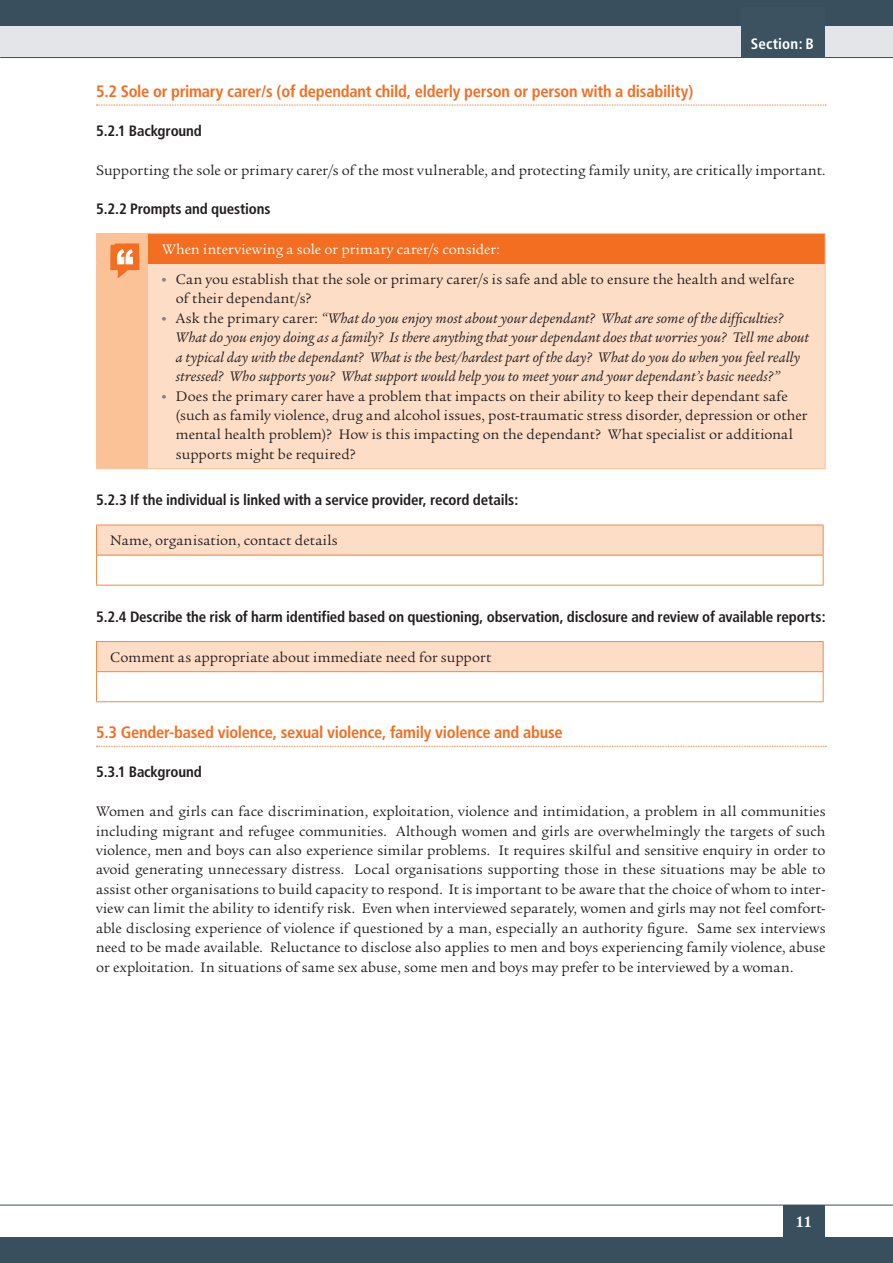
<style>
.page{position:relative;width:893px;height:1263px;background:#fff}
.page>*{position:absolute;margin:0;border:0;box-sizing:border-box;transform-origin:0 0}
.Subheading_2{font:700 condensed 16.5px "Frutiger";letter-spacing:-.015em;color:#f36e21}
.t1{font:700 16.5px "Legacy Serif Std";color:#fff}
.Paragraph_-_with_spa{font:15px/19.5px "Legacy Serif Std";letter-spacing:.01em;color:#231f20}
.t2{font:italic 15px/19.5px "Legacy Serif Std";letter-spacing:.01em;color:#231f20}
.Subheading_3{font:700 condensed 15px "Frutiger";letter-spacing:-.01em;color:#231f20}
.Text{font:15px "Legacy Serif Std";letter-spacing:.01em;color:#231f20}
.Text-2{font:15px "Legacy Serif Std";letter-spacing:.005em;color:#fff}
.t3{font:700 condensed 15px "Frutiger";letter-spacing:.01em;color:#fff}
.s1{font-size:31.5px;color:#808285}
.s2{font-style:normal;font-size:31.5px;color:#808285}
.s3{font-style:normal}
</style>
<div class="page">
<div style="left:0;top:7px;width:893px;height:50px;background:#e3e5e9"></div>
<div style="left:783px;top:1205px;width:41px;height:32px;background:#3a4f5e"></div>
<hr style="left:0;top:1205px;width:893px;height:1px;background:#3a4f5e">
<div style="left:0;top:0;width:893px;height:26px;background:#3a4f5e"></div>
<div style="left:0;top:1237px;width:893px;height:26px;background:#3a4f5e"></div>
<hr style="left:0;top:57px;width:893px;height:1px;background:#3a4f5e">
<div style="left:742px;top:7px;width:83px;height:51px;background:#3d5261"></div>
<svg style="left:97px;top:105px;width:729px;height:1px"></svg>
<svg style="left:97px;top:746px;width:729px;height:1px"></svg>
<div style="left:97px;top:234px;width:51px;height:235px;background:#fbc197"></div>
<div style="left:148px;top:234px;width:677px;height:30px;background:#f36e21"></div>
<div style="left:148px;top:264px;width:677px;height:205px;background:#fdddc6"></div>
<hr style="left:96px;top:233px;width:52px;height:1px;background:#fbc197">
<hr style="left:96px;top:234px;width:1px;height:30px;background:#fbc197">
<hr style="left:96px;top:264px;width:1px;height:204px;background:#fbc197">
<hr style="left:96px;top:468px;width:52px;height:1px;background:#fbc197">
<hr style="left:148px;top:233px;width:677px;height:1px;background:#fbc197">
<hr style="left:825px;top:234px;width:1px;height:30px;background:#fbc197">
<hr style="left:825px;top:264px;width:1px;height:204px;background:#fbc197">
<hr style="left:148px;top:468px;width:677px;height:1px;background:#fbc197">
<svg style="left:110px;top:243px;width:30px;height:36px"></svg>
<div style="left:97px;top:525px;width:726px;height:30px;background:#fdddc6"></div>
<hr style="left:96px;top:525px;width:727px;height:1px;background:#f68945">
<hr style="left:96px;top:525px;width:1px;height:30px;background:#f68945">
<hr style="left:823px;top:525px;width:1px;height:30px;background:#f68945">
<hr style="left:96px;top:555px;width:727px;height:1px;background:#f68945">
<hr style="left:96px;top:555px;width:1px;height:30px;background:#f68945">
<hr style="left:823px;top:555px;width:1px;height:30px;background:#f68945">
<hr style="left:96px;top:585px;width:727px;height:1px;background:#f68945">
<div style="left:97px;top:641px;width:726px;height:31px;background:#fdddc6"></div>
<hr style="left:96px;top:641px;width:727px;height:1px;background:#f68945">
<hr style="left:96px;top:671px;width:727px;height:1px;background:#f68945">
<svg style="left:96px;top:642px;width:1px;height:59px"></svg>
<svg style="left:823px;top:642px;width:1px;height:59px"></svg>
<hr style="left:96px;top:701px;width:727px;height:1px;background:#f68945">
<p class="t3" style="left:751px;top:34px;width:65px">Section: B</p>
<p class="Subheading_2" style="left:96px;top:82px;width:599px">5.2 Sole or primary carer/s (of dependant child, elderly person or person with a disability)</p>
<p class="Subheading_3" style="left:96px;top:122px;width:107px">5.2.1 Background</p>
<p class="Paragraph_-_with_spa" style="left:96px;top:161px;width:731px">Supporting the sole or primary carer/s of the most vulnerable, and protecting family unity, are critically important.</p>
<p class="Subheading_3" style="left:96px;top:200px;width:176px">5.2.2 Prompts and questions</p>
<p class="Text-2" style="left:162px;top:241px;width:339px">When interviewing a sole or primary carer/s consider:</p>
<p class="Paragraph_-_with_spa" style="left:176px;top:270px;width:620px;text-indent:-14px"><span class="s1">•</span> Can you establish that the sole or primary carer/s is safe and able to ensure the health and welfare of their dependant/s?</p>
<p class="t2" style="left:176px;top:308px;width:635px;text-indent:-14px"><span class="s2">•</span> <span class="s3">Ask the primary carer:</span> “What do you enjoy most about your dependant? What are some of the difficulties?<br>What do you enjoy doing as a family? Is there anything that your dependant does that worries you? Tell me about a typical day with the dependant? What is the best/hardest part of the day? What do you do when you feel really stressed? Who supports you? What support would help you to meet your and your dependant’s basic needs?”</p>
<p class="Paragraph_-_with_spa" style="left:176px;top:386px;width:633px;text-indent:-14px"><span class="s1">•</span> Does the primary carer have a problem that impacts on their ability to keep their dependant safe (such as family violence, drug and alcohol issues, post-traumatic stress disorder, depression or other mental health problem)? How is this impacting on the dependant? What specialist or additional supports might be required?</p>
<p class="Subheading_3" style="left:96px;top:491px;width:424px">5.2.3 If the individual is linked with a service provider, record details:</p>
<p class="Text" style="left:110px;top:532px;width:229px">Name, organisation, contact details</p>
<p class="Subheading_3" style="left:96px;top:608px;width:731px">5.2.4 Describe the risk of harm identified based on questioning, observation, disclosure and review of available reports:</p>
<p class="Text" style="left:110px;top:649px;width:383px">Comment as appropriate about immediate need for support</p>
<p class="Subheading_2" style="left:96px;top:723px;width:468px">5.3 Gender-based violence, sexual violence, family violence and abuse</p>
<p class="Subheading_3" style="left:96px;top:763px;width:107px">5.3.1 Background</p>
<p class="Paragraph_-_with_spa" style="left:96px;top:802px;width:731px;text-align:justify">Women and girls can face discrimination, exploitation, violence and intimidation, a problem in all communities including migrant and refugee communities. Although women and girls are overwhelmingly the targets of such violence, men and boys can also experience similar problems. It requires skilful and sensitive enquiry in order to avoid generating unnecessary distress. Local organisations supporting those in these situations may be able to assist other organisations to build capacity to respond. It is important to be aware that the choice of whom to inter&shy;view can limit the ability to identify risk. Even when interviewed separately, women and girls may not feel comfort&shy;able disclosing experience of violence if questioned by a man, especially an authority figure. Same sex interviews need to be made available. Reluctance to disclose also applies to men and boys experiencing family violence, abuse or exploitation. In situations of same sex abuse, some men and boys may prefer to be interviewed by a woman.</p>
<p class="t1" style="left:795px;top:1212px;width:18px">11</p>
</div>
